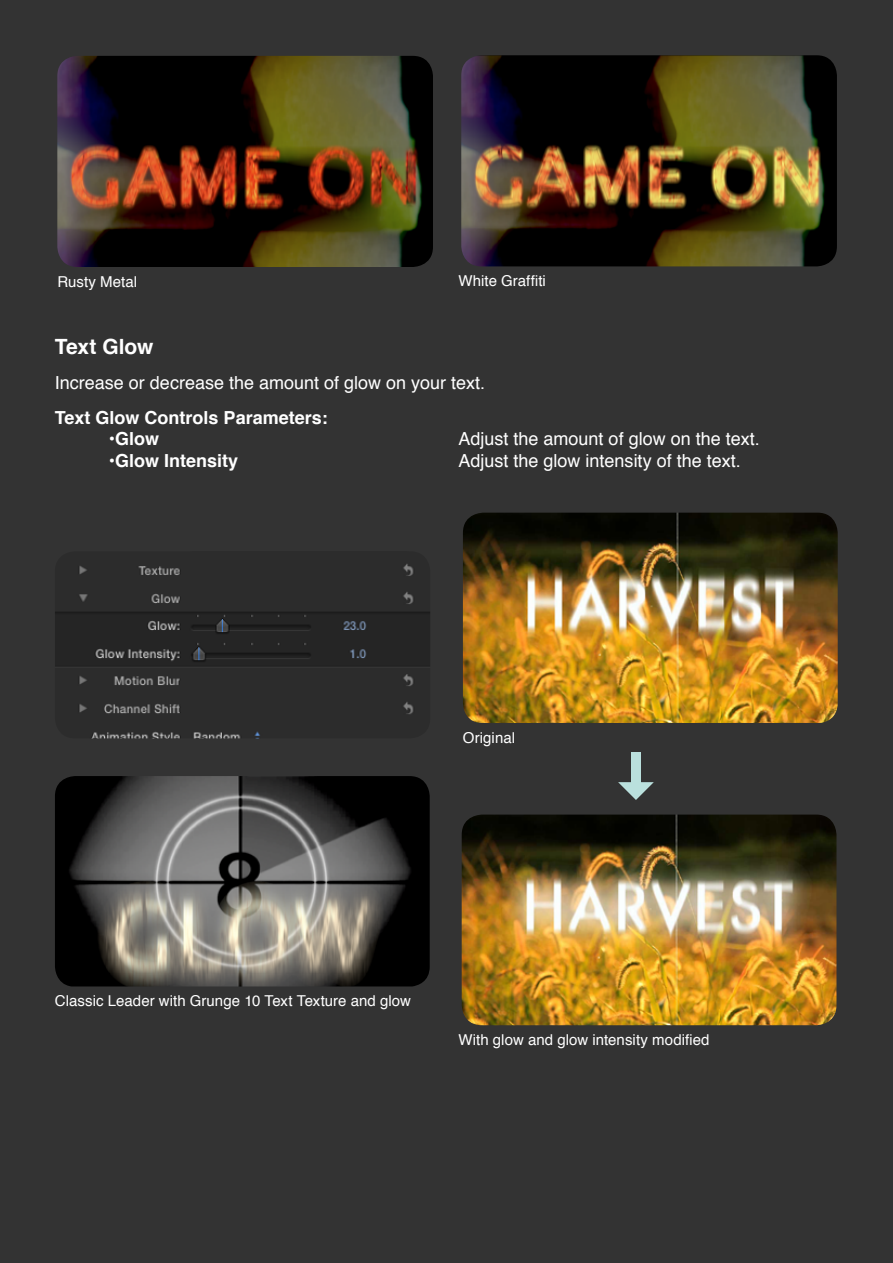
<style>
.page{position:relative;width:893px;height:1263px;background:#333}
.page>*{position:absolute;margin:0;border:0;box-sizing:border-box;transform-origin:0 0}
.t1{font:700 21px "Helvetica";letter-spacing:-.005em;color:#fff}
.t2{font:18px/21.6px "Helvetica";color:#fff}
.t3{font:700 18px "Helvetica";color:#fff}
.t4{font:15px "Helvetica";letter-spacing:.005em;color:#fff}
</style>
<div class="page">
<img style="left:55px;top:564px;width:375px;height:174px">
<img style="left:463px;top:513px;width:375px;height:210px">
<img style="left:462px;top:814px;width:374px;height:211px">
<img style="left:461px;top:55px;width:376px;height:211px">
<div style="left:631px;top:752px;width:10px;height:39px;background:#bae0dd"></div>
<svg style="left:618px;top:782px;width:36px;height:18px"></svg>
<img style="left:57px;top:56px;width:376px;height:211px">
<img style="left:55px;top:776px;width:375px;height:210px">
<p class="t4" style="left:57px;top:270px;width:81px">Rusty Metal</p>
<p class="t1" style="left:55px;top:329px;width:100px">Text Glow</p>
<p class="t4" style="left:459px;top:269px;width:89px">White Graffiti</p>
<p class="t2" style="left:55px;top:372px;width:432px">Increase or decrease the amount of glow on your text.</p>
<p class="t3" style="left:55px;top:403px;width:274px">Text Glow Controls Parameters:</p>
<p class="t3" style="left:109px;top:424px;width:52px">•Glow</p>
<p class="t3" style="left:109px;top:446px;width:131px">•Glow Intensity</p>
<p class="t2" style="left:459px;top:428px;width:303px">Adjust the amount of glow on the text.<br>Adjust the glow intensity of the text.</p>
<p class="t4" style="left:463px;top:726px;width:54px">Original</p>
<p class="t4" style="left:55px;top:990px;width:358px">Classic Leader with Grunge 10 Text Texture and glow</p>
<p class="t4" style="left:459px;top:1028px;width:252px">With glow and glow intensity modified</p>
</div>
